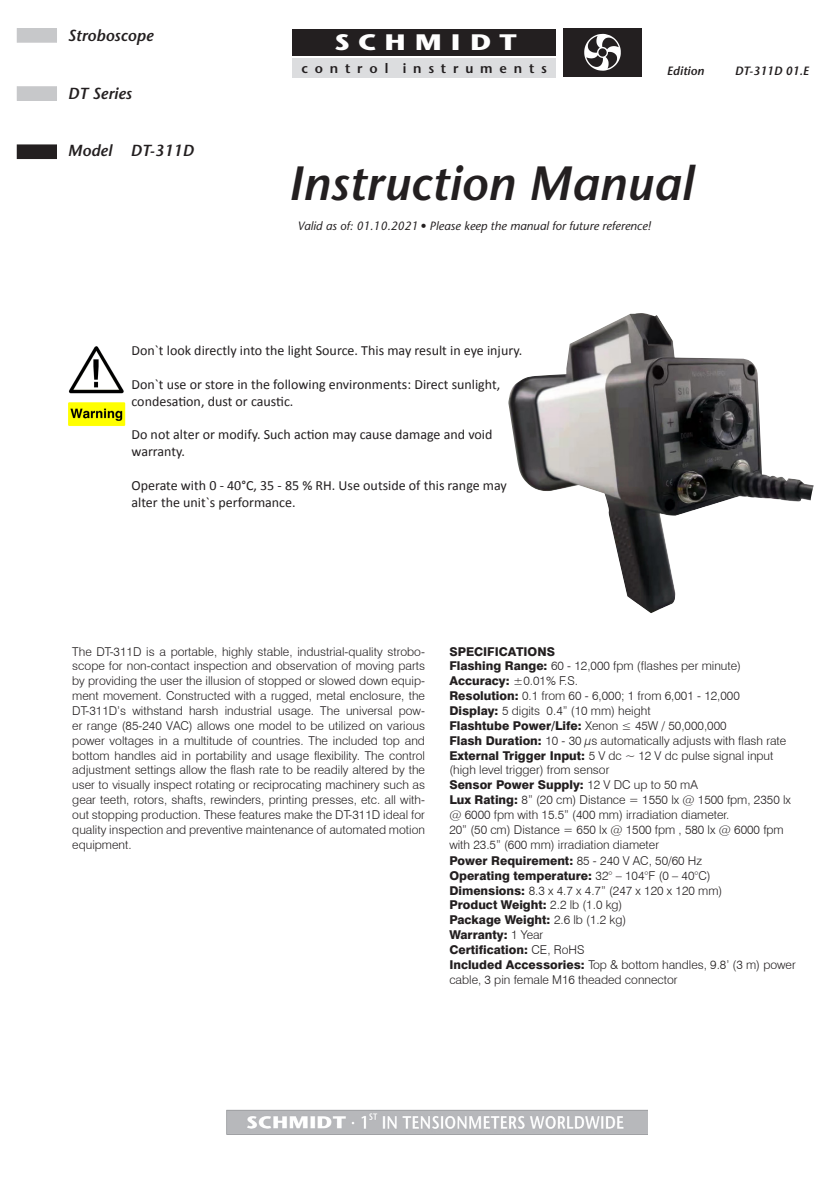
<style>
.page{position:relative;width:840px;height:1191px;background:#fff}
.page>*{position:absolute;margin:0;border:0;box-sizing:border-box;transform-origin:0 0}
.Titel{font:italic 600 48px "Stone Sans";color:#231f20}
.t1{font:700 22.4px "Stone Sans";letter-spacing:.33em;color:#fff;scale:1.22 1}
.Titeltypen{font:italic 600 16px "Stone Sans";color:#231f20}
.Information{font:14px/16.8px "Calibri";color:#231f20}
.t2{font:600 13.6px "Stone Sans";letter-spacing:.5em;color:#231f20}
.t3{font:300 12.2px/14.8px "Swiss 721 BT";color:#231f20}
.Gültigkeit{font:italic 12px "Stone Sans";color:#231f20}
.Doc_Nummer{font:italic 600 12px "Stone Sans";color:#231f20}
.s1{font-weight:800}
</style>
<div class="page">
<img style="left:68px;top:346px;width:58px;height:81px">
<img style="left:508px;top:313px;width:305px;height:300px">
<div style="left:17px;top:29px;width:39px;height:13px;background:#c7c8ca"></div>
<div style="left:17px;top:28px;width:40px;height:14px;border:1px solid #c7c8ca"></div>
<div style="left:17px;top:87px;width:39px;height:13px;background:#c7c8ca"></div>
<div style="left:17px;top:86px;width:40px;height:15px;border:1px solid #c7c8ca"></div>
<div style="left:17px;top:145px;width:39px;height:13px;background:#231f20"></div>
<div style="left:17px;top:145px;width:40px;height:14px;border:1px solid #231f20"></div>
<img style="left:227px;top:1110px;width:420px;height:24px">
<div style="left:563px;top:28px;width:79px;height:49px;background:#231f20"></div>
<svg style="left:584px;top:34px;width:36px;height:37px"></svg>
<div style="left:292px;top:29px;width:264px;height:26px;background:#231f20"></div>
<div style="left:292px;top:59px;width:264px;height:19px;background:#dcdddf"></div>
<p class="Titeltypen" style="left:68px;top:26px;width:87px">Stroboscope</p>
<p class="Titeltypen" style="left:68px;top:83px;width:65px">DT Series</p>
<p class="Titeltypen" style="left:68px;top:141px;width:127px">Model DT-311D</p>
<p class="t1" style="left:334px;top:29px;width:151px">SCHMIDT</p>
<p class="t2" style="left:301px;top:60px;width:247px">control instruments</p>
<p class="Doc_Nummer" style="left:666px;top:63px;width:39px">Edition</p>
<p class="Doc_Nummer" style="left:734px;top:63px;width:76px">DT-311D 01.E</p>
<p class="Titel" style="left:288px;top:154px;width:406px">Instruction Manual</p>
<p class="Gültigkeit" style="left:297px;top:219px;width:355px">Valid as of: 01.10.2021 • Please keep the manual for future reference!</p>
<p class="Information" style="left:131px;top:342px;width:392px">Don`t look directly into the light Source. This may result in eye injury.</p>
<p class="Information" style="left:131px;top:376px;width:370px">Don`t use or store in the following environments: Direct sunlight,</p>
<p class="Information" style="left:131px;top:393px;width:163px">condesation, dust or caustic.</p>
<p class="Information" style="left:131px;top:426px;width:362px">Do not alter or modify. Such action may cause damage and void</p>
<p class="Information" style="left:131px;top:443px;width:55px">warranty.</p>
<p class="Information" style="left:131px;top:477px;width:377px">Operate with 0 - 40°C, 35 - 85 % RH. Use outside of this range may alter the unit`s performance.</p>
<p class="t3" style="left:72px;top:643px;width:354px;text-align:justify">The DT-311D is a portable, highly stable, industrial-quality strobo&shy;scope for non-contact inspection and observation of moving parts by providing the user the illusion of stopped or slowed down equip&shy;ment movement. Constructed with a rugged, metal enclosure, the DT-311D’s withstand harsh industrial usage. The universal pow&shy;er range (85-240 VAC) allows one model to be utilized on various power voltages in a multitude of countries. The included top and bottom handles aid in portability and usage flexibility. The control adjustment settings allow the flash rate to be readily altered by the user to visually inspect rotating or reciprocating machinery such as gear teeth, rotors, shafts, rewinders, printing presses, etc. all with&shy;out stopping production. These features make the DT-311D ideal for quality inspection and preventive maintenance of automated motion equipment.</p>
<p class="t3" style="left:449px;top:643px;width:343px"><span class="s1">SPECIFICATIONS<br>Flashing Range:</span> 60 - 12,000 fpm (flashes per minute)<br><span class="s1">Accuracy:</span> ±0.01% F.S.<br><span class="s1">Resolution:</span> 0.1 from 60 - 6,000; 1 from 6,001 - 12,000<br><span class="s1">Display:</span> 5 digits 0.4” (10 mm) height<br><span class="s1">Flashtube Power/Life:</span> Xenon ≤ 45W / 50,000,000<br><span class="s1">Flash Duration:</span> 10 - 30 μs automatically adjusts with flash rate <span class="s1">External Trigger Input:</span> 5 V dc ~ 12 V dc pulse signal input (high level trigger) from sensor<br><span class="s1">Sensor Power Supply:</span> 12 V DC up to 50 mA<br><span class="s1">Lux Rating:</span> 8” (20 cm) Distance = 1550 lx @ 1500 fpm, 2350 lx @ 6000 fpm with 15.5” (400 mm) irradiation diameter.<br>20” (50 cm) Distance = 650 lx @ 1500 fpm , 580 lx @ 6000 fpm with 23.5” (600 mm) irradiation diameter</p>
<p class="t3" style="left:449px;top:853px;width:348px"><span class="s1">Power Requirement:</span> 85 - 240 V AC, 50/60 Hz<br><span class="s1">Operating temperature:</span> 32° – 104°F (0 – 40°C)<br><span class="s1">Dimensions:</span> 8.3 x 4.7 x 4.7” (247 x 120 x 120 mm)<br><span class="s1">Product Weight:</span> 2.2 lb (1.0 kg)<br><span class="s1">Package Weight:</span> 2.6 lb (1.2 kg)<br><span class="s1">Warranty:</span> 1 Year<br><span class="s1">Certification:</span> CE, RoHS<br><span class="s1">Included Accessories:</span> Top &amp; bottom handles, 9.8’ (3 m) power cable, 3 pin female M16 theaded connector</p>
</div>
